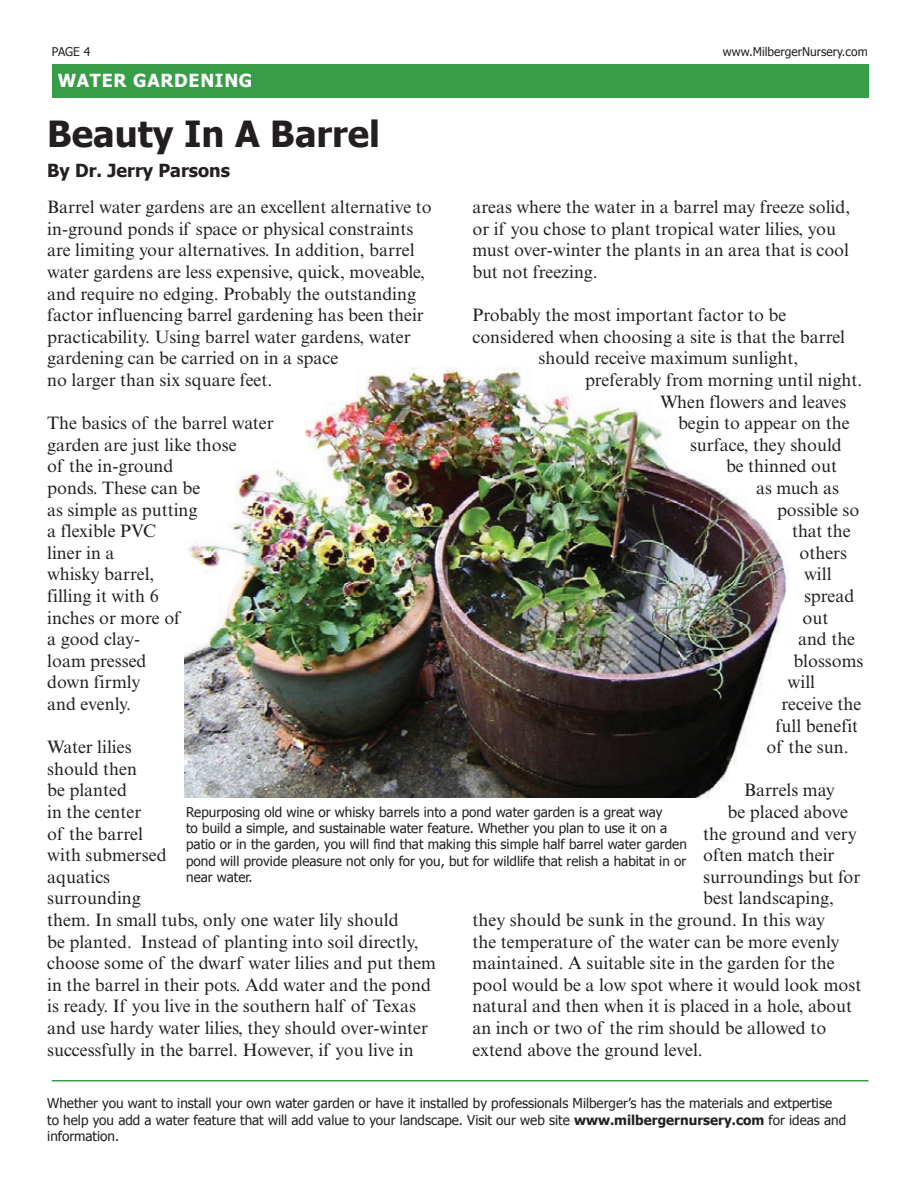
<style>
.page{position:relative;width:918px;height:1188px;background:#fff}
.page>*{position:absolute;margin:0;border:0;box-sizing:border-box;transform-origin:0 0}
.t1{font:700 36px "Tahoma";color:#231f20}
.t2{font:18px/21.6px "Times NRMT";color:#231f20}
.t3{font:700 18px "Tahoma";color:#231f20}
.t4{font:700 18px "Tahoma";letter-spacing:.04em;color:#fff}
.t5{font:13.5px/16.2px "Tahoma";color:#231f20}
.t6{font:12px "Tahoma";color:#231f20}
.s1{font-weight:700}
</style>
<div class="page">
<div style="left:52px;top:64px;width:817px;height:33px;background:#379d46"></div>
<hr style="left:52px;top:1080px;width:817px;height:2px;background:#379d46">
<img style="left:184px;top:367px;width:605px;height:431px">
<p class="t6" style="left:52px;top:44px;width:40px">PAGE 4</p>
<p class="t6" style="left:723px;top:44px;width:146px">www.MilbergerNursery.com</p>
<p class="t4" style="left:58px;top:68px;width:196px">WATER GARDENING</p>
<h1 class="t1" style="left:47px;top:108px;width:334px">Beauty In A Barrel</h1>
<p class="t3" style="left:47px;top:158px;width:184px">By Dr. Jerry Parsons</p>
<p class="t2" style="left:47px;top:196px;width:386px">Barrel water gardens are an excellent alternative to in-ground ponds if space or physical constraints are limiting your alternatives. In addition, barrel water gardens are less expensive, quick, moveable, and require no edging. Probably the outstanding factor influencing barrel gardening has been their practicability. Using barrel water gardens, water gardening can be carried on in a space<br>no larger than six square feet.</p>
<p class="t2" style="left:47px;top:412px;width:228px">The basics of the barrel water garden are just like those<br>of the in-ground<br>ponds. These can be<br>as simple as putting<br>a flexible PVC<br>liner in a<br>whisky barrel,<br>filling it with 6<br>inches or more of<br>a good clay-<br>loam pressed<br>down firmly<br>and evenly.</p>
<p class="t2" style="left:47px;top:736px;width:390px">Water lilies<br>should then<br>be planted<br>in the center<br>of the barrel<br>with submersed<br>aquatics<br>surrounding<br>them. In small tubs, only one water lily should<br>be planted. Instead of planting into soil directly, choose some of the dwarf water lilies and put them in the barrel in their pots. Add water and the pond is ready. If you live in the southern half of Texas and use hardy water lilies, they should over-winter successfully in the barrel. However, if you live in</p>
<p class="t2" style="left:472px;top:196px;width:379px">areas where the water in a barrel may freeze solid, or if you chose to plant tropical water lilies, you must over-winter the plants in an area that is cool but not freezing.</p>
<p class="t2" style="left:472px;top:304px;width:315px">Probably the most important factor to be</p>
<p class="t2" style="left:472px;top:326px;width:374px">considered when choosing a site is that the barrel</p>
<p class="t2" style="left:539px;top:347px;width:261px">should receive maximum sunlight,</p>
<p class="t2" style="left:585px;top:369px;width:279px">preferably from morning until night.</p>
<p class="t2" style="left:660px;top:391px;width:188px">When flowers and leaves</p>
<p class="t2" style="left:678px;top:412px;width:173px">begin to appear on the</p>
<p class="t2" style="left:690px;top:434px;width:153px">surface, they should</p>
<p class="t2" style="left:726px;top:455px;width:113px">be thinned out</p>
<p class="t2" style="left:756px;top:477px;width:85px">as much as</p>
<p class="t2" style="left:777px;top:499px;width:84px">possible so</p>
<p class="t2" style="left:792px;top:520px;width:60px">that the</p>
<p class="t2" style="left:800px;top:542px;width:49px">others</p>
<p class="t2" style="left:804px;top:563px;width:29px">will</p>
<p class="t2" style="left:804px;top:585px;width:52px">spread</p>
<p class="t2" style="left:803px;top:607px;width:27px">out</p>
<p class="t2" style="left:798px;top:628px;width:59px">and the</p>
<p class="t2" style="left:794px;top:650px;width:72px">blossoms</p>
<p class="t2" style="left:788px;top:671px;width:29px">will</p>
<p class="t2" style="left:782px;top:693px;width:81px">receive the</p>
<p class="t2" style="left:776px;top:715px;width:84px">full benefit</p>
<p class="t2" style="left:767px;top:736px;width:84px">of the sun.</p>
<p class="t2" style="left:744px;top:779px;width:92px">Barrels may</p>
<p class="t2" style="left:728px;top:801px;width:122px">be placed above</p>
<p class="t2" style="left:703px;top:823px;width:155px">the ground and very</p>
<p class="t2" style="left:703px;top:844px;width:133px">often match their</p>
<p class="t2" style="left:703px;top:866px;width:159px">surroundings but for</p>
<p class="t2" style="left:703px;top:887px;width:133px">best landscaping,</p>
<p class="t2" style="left:473px;top:909px;width:354px">they should be sunk in the ground. In this way</p>
<p class="t2" style="left:473px;top:931px;width:369px">the temperature of the water can be more evenly</p>
<p class="t2" style="left:473px;top:952px;width:364px">maintained. A suitable site in the garden for the</p>
<p class="t2" style="left:473px;top:974px;width:390px">pool would be a low spot where it would look most</p>
<p class="t2" style="left:473px;top:995px;width:381px">natural and then when it is placed in a hole, about</p>
<p class="t2" style="left:473px;top:1017px;width:355px">an inch or two of the rim should be allowed to</p>
<p class="t2" style="left:473px;top:1039px;width:232px">extend above the ground level.</p>
<p class="t5" style="left:186px;top:803px;width:502px">Repurposing old wine or whisky barrels into a pond water garden is a great way<br>to build a simple, and sustainable water feature. Whether you plan to use it on a patio or in the garden, you will find that making this simple half barrel water garden pond will provide pleasure not only for you, but for wildlife that relish a habitat in or near water.</p>
<p class="t5" style="left:47px;top:1095px;width:800px">Whether you want to install your own water garden or have it installed by professionals Milberger’s has the materials and extpertise to help you add a water feature that will add value to your landscape. Visit our web site <span class="s1">www.milbergernursery.com</span> for ideas and information.</p>
</div>
